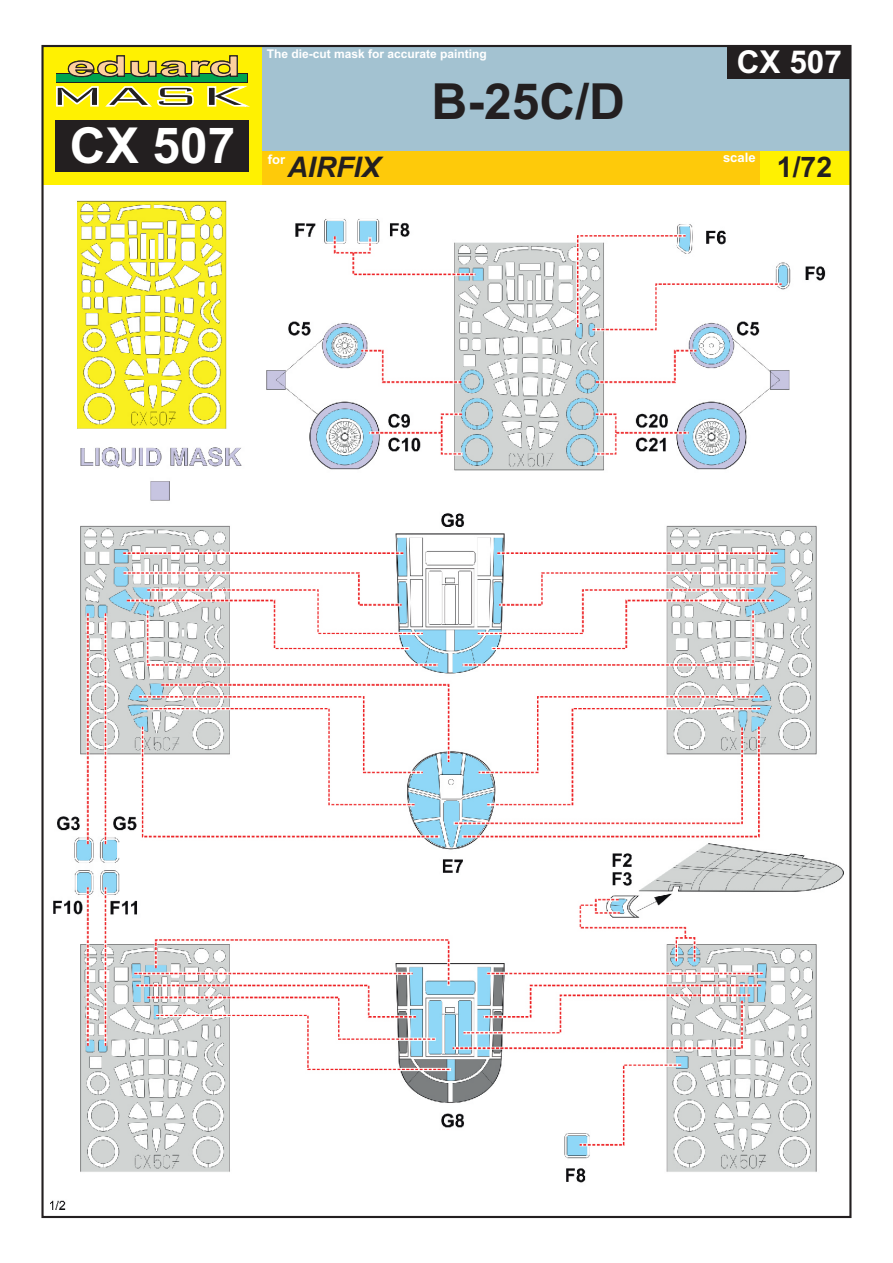
<style>
.page{position:relative;width:893px;height:1263px;background:#fff}
.page>*{position:absolute;margin:0;border:0;box-sizing:border-box;transform-origin:0 0}
.t1{font:700 49.8px "Arial";color:#231f20}
.t2{font:700 49.5px "Arial";color:#fff}
.t3{font:700 31.5px "Arial";color:#fff}
.t4{font:italic 700 28.35px "Arial";color:#231f20}
.t5{font:700 28.35px "Arial";color:#231f20}
.t6{font:700 13.05px "Arial";color:#fff}
.t7{font:700 12px "Arial";color:#fff}
</style>
<div class="page">
<img style="left:51px;top:200px;width:793px;height:1010px">
<div style="left:262px;top:46px;width:588px;height:105px;background:#a3c2d1"></div>
<div style="left:43px;top:46px;width:219px;height:139px;background:#fff101"></div>
<div style="left:262px;top:151px;width:497px;height:34px;background:#feca0a"></div>
<div style="left:759px;top:151px;width:91px;height:34px;background:#fff101"></div>
<div style="left:55px;top:120px;width:193px;height:51px;background:#231f20"></div>
<svg style="left:56px;top:86px;width:194px;height:21px"></svg>
<svg style="left:56px;top:73px;width:192px;height:9px"></svg>
<div style="left:57px;top:74px;width:190px;height:7px;background:#00a54f"></div>
<svg style="left:68px;top:55px;width:170px;height:22px"></svg>
<div style="left:727px;top:46px;width:123px;height:33px;background:#231f20"></div>
<h2 class="t2" style="left:70px;top:127px;width:167px">CX 507</h2>
<p class="t7" style="left:267px;top:49px;width:222px">The die-cut mask for accurate painting</p>
<h1 class="t1" style="left:432px;top:83px;width:195px">B-25C/D</h1>
<h3 class="t3" style="left:737px;top:50px;width:107px">CX 507</h3>
<p class="t6" style="left:723px;top:153px;width:34px">scale</p>
<p class="t6" style="left:268px;top:154px;width:19px">for</p>
<h3 class="t5" style="left:777px;top:157px;width:57px">1/72</h3>
<h3 class="t4" style="left:287px;top:157px;width:95px">AIRFIX</h3>
</div>
